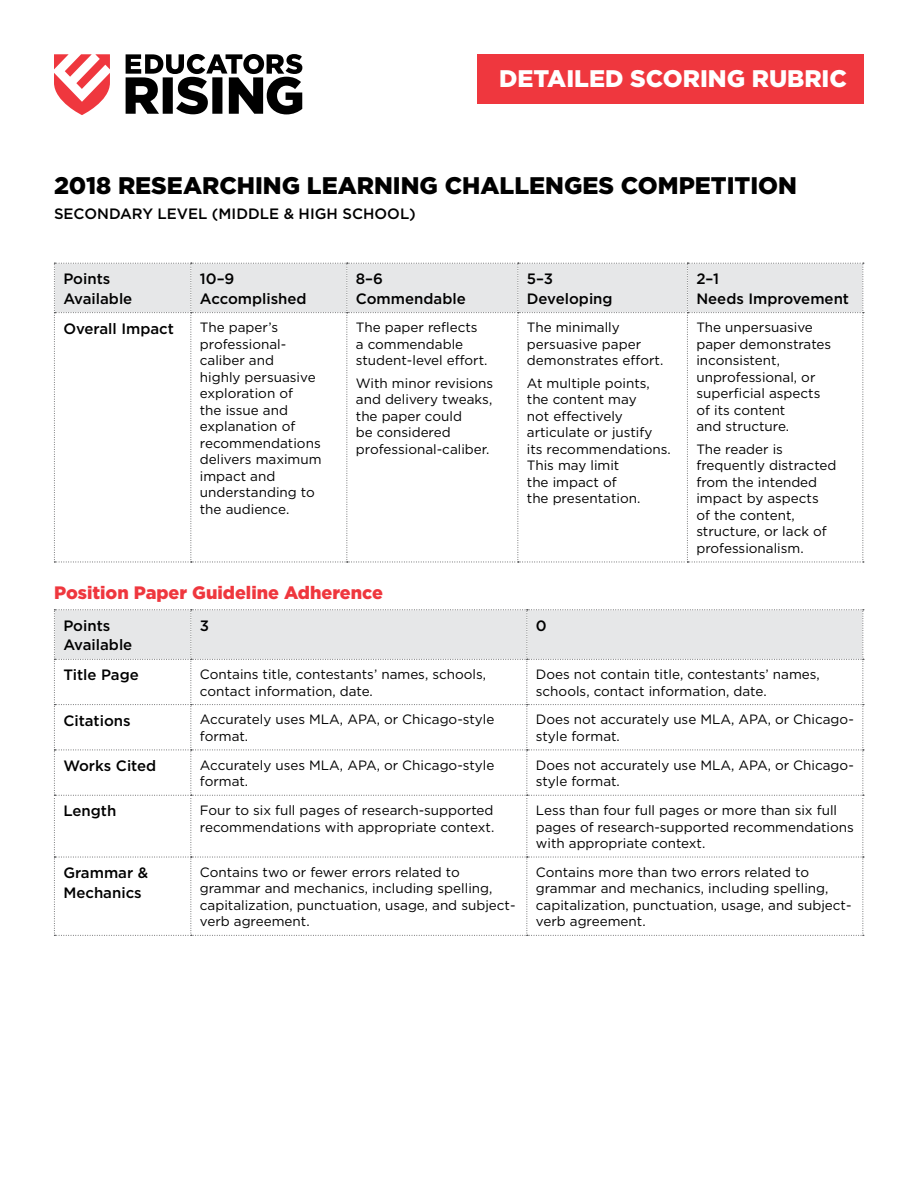
<style>
.page{position:relative;width:918px;height:1188px;background:#fff}
.page>*{position:absolute;margin:0;border:0;box-sizing:border-box;transform-origin:0 0}
.t1{font:900 24px "Gotham";color:#000}
.t2{font:900 24px "Gotham";color:#fff}
.t3{font:900 18px "Gotham";color:#ef373e}
.t4{font:500 15px/19.5px "Gotham";color:#000}
.t5{font:13.5px/16.5px "Gotham";color:#000}
</style>
<div class="page">
<svg style="left:126px;top:54px;width:176px;height:60px"></svg>
<svg style="left:54px;top:54px;width:56px;height:61px"></svg>
<div style="left:477px;top:54px;width:387px;height:50px;background:#ef373e"></div>
<svg style="left:54px;top:263px;width:810px;height:300px"></svg>
<svg style="left:54px;top:609px;width:810px;height:327px"></svg>
<h1 class="t2" style="left:499px;top:62px;width:349px">DETAILED SCORING RUBRIC</h1>
<h1 class="t1" style="left:54px;top:169px;width:657px">2018 RESEARCHING LEARNING CHALLENGES COMPETITION</h1>
<p class="t4" style="left:54px;top:204px;width:363px">SECONDARY LEVEL (MIDDLE &amp; HIGH SCHOOL)</p>
<p class="t4" style="left:63px;top:269px;width:70px">Points<br>Available</p>
<p class="t4" style="left:200px;top:269px;width:108px">10–9<br>Accomplished</p>
<p class="t4" style="left:356px;top:269px;width:111px">8–6<br>Commendable</p>
<p class="t4" style="left:527px;top:269px;width:87px">5–3<br>Developing</p>
<p class="t4" style="left:696px;top:269px;width:154px">2–1<br>Needs Improvement</p>
<p class="t4" style="left:63px;top:318px;width:112px">Overall Impact</p>
<p class="t5" style="left:200px;top:319px;width:123px">The paper’s professional&shy;caliber and<br>highly persuasive exploration of<br>the issue and explanation of recommendations delivers maximum impact and understanding to the audience.</p>
<p class="t5" style="left:356px;top:319px;width:133px">The paper reflects a commendable student-level effort.</p>
<p class="t5" style="left:696px;top:319px;width:136px">The unpersuasive paper demonstrates inconsistent, unprofessional, or superficial aspects of its content<br>and structure.</p>
<p class="t5" style="left:696px;top:441px;width:142px">The reader is frequently distracted from the intended impact by aspects<br>of the content, structure, or lack of professionalism.</p>
<p class="t5" style="left:527px;top:319px;width:138px">The minimally persuasive paper demonstrates effort.</p>
<p class="t5" style="left:527px;top:375px;width:145px">At multiple points, the content may<br>not effectively articulate or justify its recommendations.<br>This may limit<br>the impact of<br>the presentation.</p>
<p class="t5" style="left:356px;top:375px;width:139px">With minor revisions and delivery tweaks, the paper could<br>be considered professional-caliber.</p>
<h2 class="t3" style="left:54px;top:580px;width:331px">POSITION PAPER GUIDELINE ADHERENCE</h2>
<p class="t4" style="left:63px;top:616px;width:70px">Points<br>Available</p>
<p class="t4" style="left:200px;top:616px;width:11px">3</p>
<p class="t4" style="left:536px;top:616px;width:12px">0</p>
<p class="t4" style="left:63px;top:665px;width:77px">Title Page</p>
<p class="t5" style="left:200px;top:666px;width:288px">Contains title, contestants’ names, schools, contact information, date.</p>
<p class="t5" style="left:536px;top:666px;width:286px">Does not contain title, contestants’ names, schools, contact information, date.</p>
<p class="t4" style="left:63px;top:710px;width:69px">Citations</p>
<p class="t5" style="left:200px;top:711px;width:296px">Accurately uses MLA, APA, or Chicago-style format.</p>
<p class="t5" style="left:536px;top:711px;width:319px">Does not accurately use MLA, APA, or Chicago&shy;style format.</p>
<p class="t4" style="left:63px;top:756px;width:94px">Works Cited</p>
<p class="t5" style="left:200px;top:756px;width:296px">Accurately uses MLA, APA, or Chicago-style format.</p>
<p class="t5" style="left:536px;top:756px;width:319px">Does not accurately use MLA, APA, or Chicago&shy;style format.</p>
<p class="t4" style="left:63px;top:801px;width:55px">Length</p>
<p class="t5" style="left:200px;top:802px;width:296px">Four to six full pages of research-supported recommendations with appropriate context.</p>
<p class="t5" style="left:536px;top:802px;width:320px">Less than four full pages or more than six full pages of research-supported recommendations with appropriate context.</p>
<p class="t4" style="left:63px;top:863px;width:86px">Grammar &amp;<br>Mechanics</p>
<p class="t5" style="left:200px;top:864px;width:317px">Contains two or fewer errors related to grammar and mechanics, including spelling, capitalization, punctuation, usage, and subject&shy;verb agreement.</p>
<p class="t5" style="left:536px;top:863px;width:317px">Contains more than two errors related to grammar and mechanics, including spelling, capitalization, punctuation, usage, and subject&shy;verb agreement.</p>
</div>
